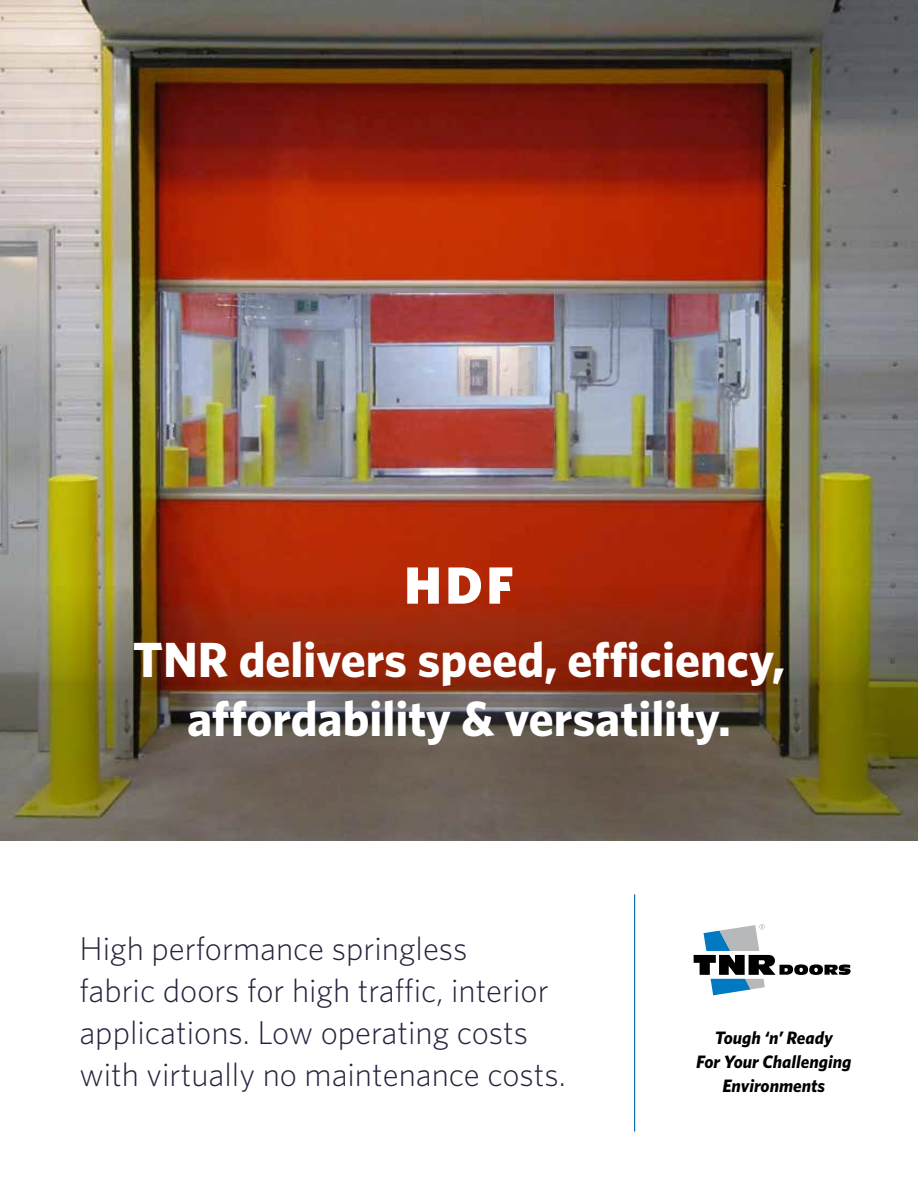
<style>
.page{position:relative;width:918px;height:1188px;background:#fff}
.page>*{position:absolute;margin:0;border:0;box-sizing:border-box;transform-origin:0 0}
.t1{font:900 52.5px "Whitney";color:#fff}
.t2{font:700 49.5px/59.4px "Whitney";color:#fff;text-align:center}
.t3{font:300 33px/42px "Whitney";color:#23233e}
.t4{font:italic 700 18px/24px "Whitney";color:#000;text-align:center}
</style>
<div class="page">
<img style="left:0;top:0;width:918px;height:568px">
<img style="left:0;top:568px;width:918px;height:272px">
<svg style="left:694px;top:924px;width:157px;height:71px"></svg>
<hr style="left:634px;top:894px;width:1px;height:238px;background:#0064a8">
<h1 class="t1" style="left:404px;top:553px;width:111px">HDF</h1>
<h2 class="t2" style="left:133px;top:628px;width:654px">TNR delivers speed, efficiency, affordability &amp; versatility.</h2>
<p class="t3" style="left:79px;top:927px;width:488px">High performance springless<br>fabric doors for high traffic, interior applications. Low operating costs with virtually no maintenance costs.</p>
<p class="t4" style="left:696px;top:1025px;width:157px">Tough ‘n’ Ready<br>For Your Challenging<br>Environments</p>
</div>
